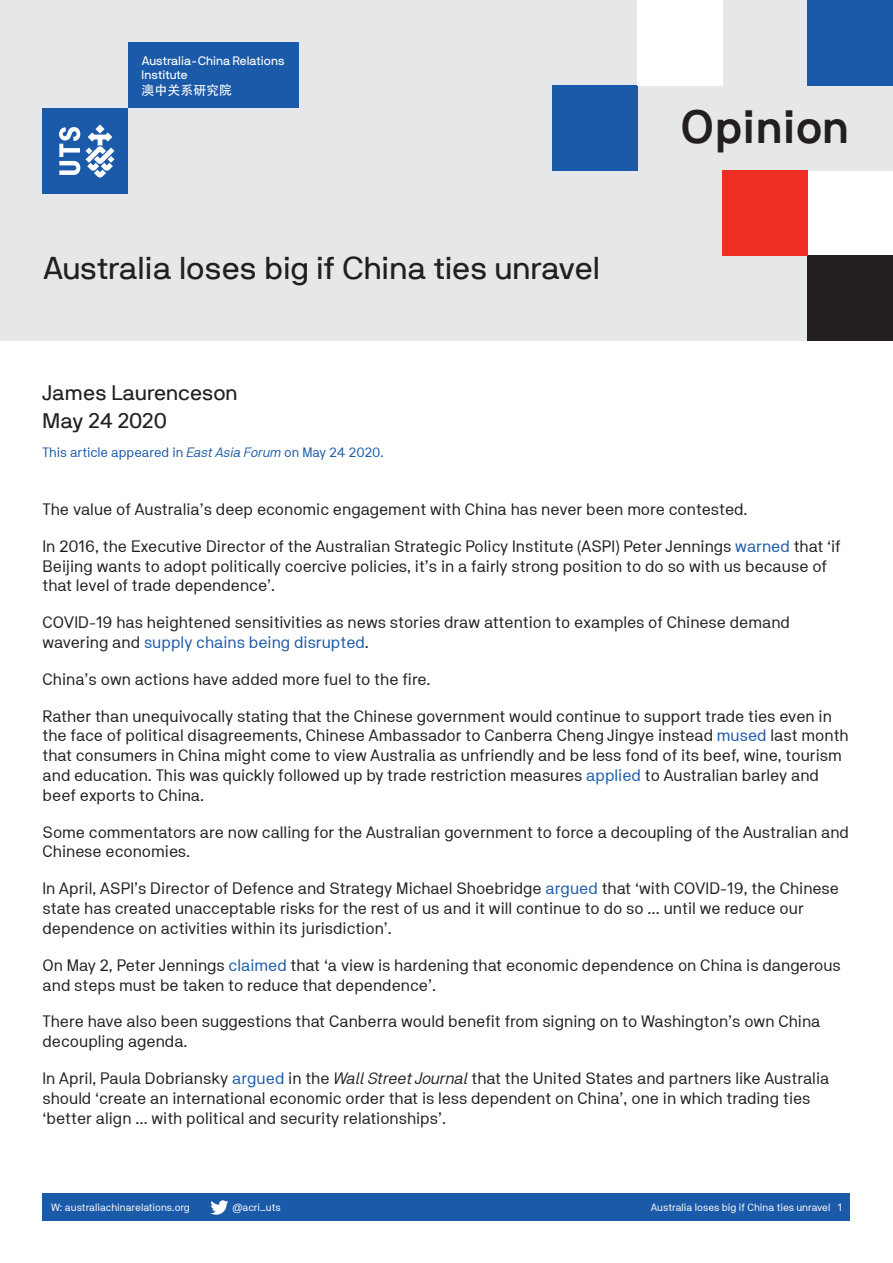
<style>
.page{position:relative;width:893px;height:1263px;background:#fff}
.page>*{position:absolute;margin:0;border:0;box-sizing:border-box;transform-origin:0 0}
.Report_title{font:700 46.5px "NB International Pro";letter-spacing:-.005em;color:#231f20}
.Report_title-2{font:31.5px "NB International Pro";color:#231f20}
.Author_details_and_d{font:21px "NB International Pro";color:#231f20}
.Body_Copy{font:16.5px/19.8px "NB Akademie Std";color:#231f20}
.Article_information{font:13.5px "NB Akademie Std";color:#1b5aa9}
.t1{font:12.9px "Adobe Heiti Std Regular G Bpc EUC H";color:#fff}
.t2{font:12.15px/14.7px "NB International Pro";color:#fff}
.t3{font:10.5px "NB Akademie Std";color:#fff}
.s1{font-style:italic}
.s2{color:#1b5aa9}
</style>
<div class="page">
<div style="left:43px;top:1193px;width:807px;height:27px;background:#1b5aa9"></div>
<svg style="left:210px;top:1200px;width:18px;height:15px"></svg>
<div style="left:0;top:0;width:808px;height:340px;background:#e6e7e9"></div>
<div style="left:808px;top:85px;width:85px;height:85px;background:#e6e7e9"></div>
<div style="left:553px;top:85px;width:85px;height:85px;background:#1b5aa9"></div>
<div style="left:808px;top:255px;width:85px;height:85px;background:#231f20"></div>
<div style="left:808px;top:0;width:85px;height:85px;background:#1b5aa9"></div>
<div style="left:638px;top:0;width:85px;height:85px;background:#fff"></div>
<div style="left:723px;top:170px;width:85px;height:85px;background:#ee2e22"></div>
<div style="left:43px;top:108px;width:85px;height:85px;background:#1b5aa9"></div>
<div style="left:128px;top:43px;width:171px;height:65px;background:#1b5aa9"></div>
<svg style="left:86px;top:125px;width:28px;height:53px"></svg>
<svg style="left:59px;top:127px;width:21px;height:48px"></svg>
<p class="t2" style="left:142px;top:53px;width:145px">Australia-China Relations<br>Institute</p>
<p class="t1" style="left:142px;top:83px;width:92px">澳中关系研究院</p>
<p class="Report_title-2" style="left:43px;top:250px;width:559px">Australia loses big if China ties unravel</p>
<p class="Author_details_and_d" style="left:43px;top:380px;width:197px">James Laurenceson</p>
<p class="Author_details_and_d" style="left:43px;top:408px;width:126px">May 24 2020</p>
<p class="Article_information" style="left:43px;top:444px;width:343px">This article appeared in <span class="s1">East Asia Forum</span> on May 24 2020.</p>
<p class="Report_title" style="left:681px;top:100px;width:171px">Opinion</p>
<p class="Body_Copy" style="left:43px;top:499px;width:707px">The value of Australia’s deep economic engagement with China has never been more contested.</p>
<p class="Body_Copy" style="left:43px;top:536px;width:800px">In 2016, the Executive Director of the Australian Strategic Policy Institute (ASPI) Peter Jennings <span class="s2">warned</span> that ‘if<br>Beijing wants to adopt politically coercive policies, it’s in a fairly strong position to do so with us because of that level of trade dependence’.</p>
<p class="Body_Copy" style="left:43px;top:612px;width:749px">COVID-19 has heightened sensitivities as news stories draw attention to examples of Chinese demand wavering and <span class="s2">supply chains being disrupted</span>.</p>
<p class="Body_Copy" style="left:43px;top:669px;width:389px">China’s own actions have added more fuel to the fire.</p>
<p class="Body_Copy" style="left:43px;top:706px;width:808px">Rather than unequivocally stating that the Chinese government would continue to support trade ties even in the face of political disagreements, Chinese Ambassador to Canberra Cheng Jingye instead <span class="s2">mused</span> last month that consumers in China might come to view Australia as unfriendly and be less fond of its beef, wine, tourism and education. This was quickly followed up by trade restriction measures <span class="s2">applied</span> to Australian barley and beef exports to China.</p>
<p class="Body_Copy" style="left:43px;top:822px;width:808px">Some commentators are now calling for the Australian government to force a decoupling of the Australian and<br>Chinese economies.</p>
<p class="Body_Copy" style="left:43px;top:878px;width:798px">In April, ASPI’s Director of Defence and Strategy Michael Shoebridge <span class="s2">argued</span> that ‘with COVID-19, the Chinese state has created unacceptable risks for the rest of us and it will continue to do so … until we reduce our dependence on activities within its jurisdiction’.</p>
<p class="Body_Copy" style="left:43px;top:955px;width:800px">On May 2, Peter Jennings <span class="s2">claimed</span> that ‘a view is hardening that economic dependence on China is dangerous and steps must be taken to reduce that dependence’.</p>
<p class="Body_Copy" style="left:43px;top:1011px;width:779px">There have also been suggestions that Canberra would benefit from signing on to Washington’s own China decoupling agenda.</p>
<p class="Body_Copy" style="left:43px;top:1068px;width:788px">In April, Paula Dobriansky <span class="s2">argued</span> in the <span class="s1">Wall Street Journal</span> that the United States and partners like Australia should ‘create an international economic order that is less dependent on China’, one in which trading ties ‘better align … with political and security relationships’.</p>
<p class="t3" style="left:51px;top:1201px;width:140px">W: australiachinarelations.org</p>
<p class="t3" style="left:233px;top:1201px;width:50px">@acri_uts</p>
<p class="t3" style="left:651px;top:1201px;width:193px">Australia loses big if China ties unravel 1</p>
</div>
